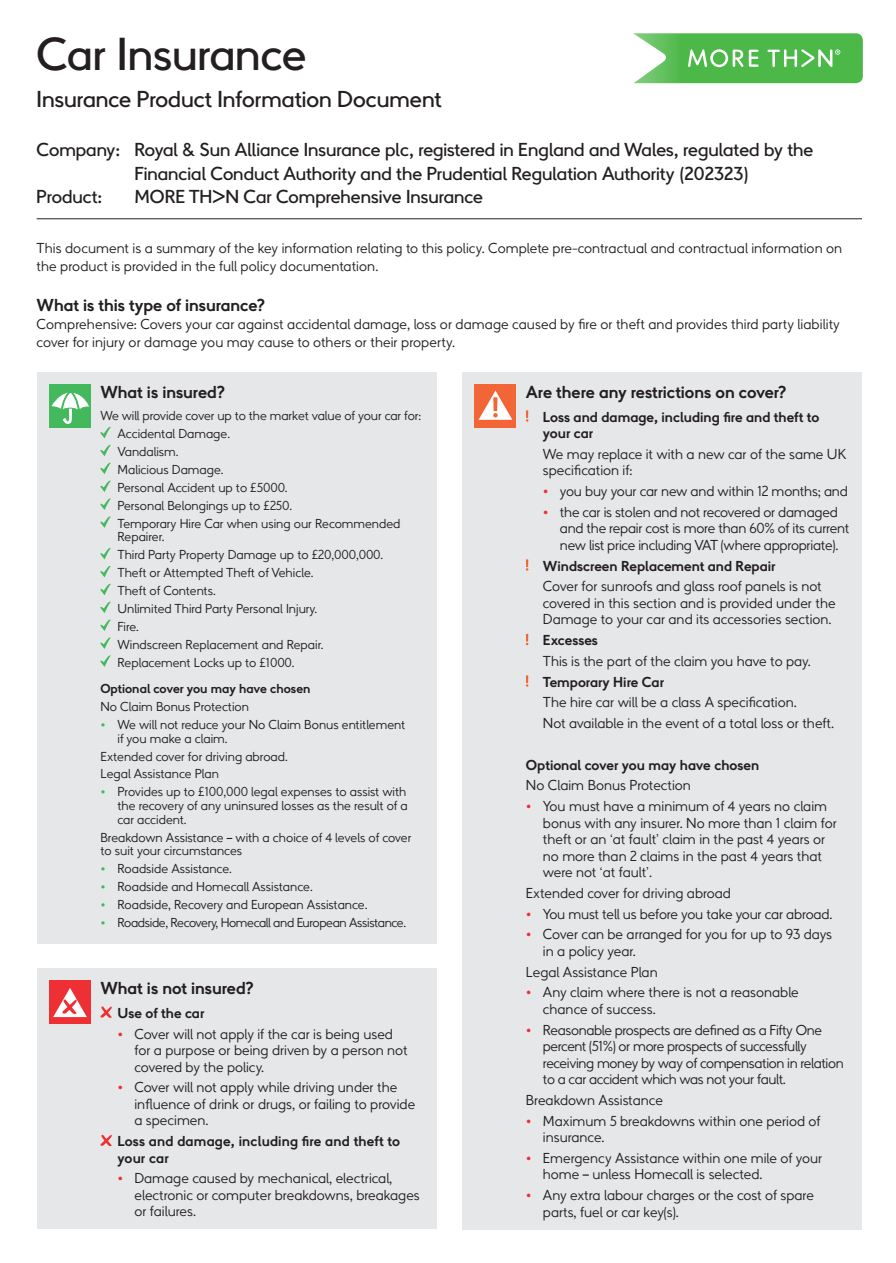
<style>
.page{position:relative;width:896px;height:1263px;background:#fff}
.page>*{position:absolute;margin:0;border:0;box-sizing:border-box;transform-origin:0 0}
.t1{font:48px "More Than Chevron";color:#231f20}
.t2{font:24px "More Than Chevron";color:#231f20}
.t3{font:19.5px "More Than Chevron";color:#231f20}
.t4{font:700 18px "More Than Chevron";letter-spacing:-.005em;color:#231f20}
.t5{font:300 15px/16.5px "More Than Chevron";color:#231f20}
.t6{font:700 15px/16.5px "More Than Chevron";color:#231f20}
.t7{font:300 15px/16.5px "More Than Chevron";letter-spacing:-.025em;color:#231f20}
.t8{font:300 13.5px/17.9px "More Than Chevron";color:#231f20}
.t9{font:300 13.5px "More Than Chevron";letter-spacing:-.025em;color:#231f20}
.t10{font:700 13.5px "More Than Chevron";color:#231f20}
.s1{color:#44b85c}
.s2{color:#ee3034}
</style>
<div class="page">
<hr style="left:37px;top:218px;width:824px;height:1px;background:#231f20">
<div style="left:37px;top:968px;width:399px;height:261px;background:#e6e7e9"></div>
<div style="left:49px;top:981px;width:42px;height:43px;background:#ee3034"></div>
<svg style="left:53px;top:988px;width:34px;height:29px"></svg>
<svg style="left:100px;top:1006px;width:12px;height:12px"></svg>
<svg style="left:100px;top:1134px;width:12px;height:12px"></svg>
<div style="left:462px;top:372px;width:399px;height:857px;background:#e6e7e9"></div>
<div style="left:475px;top:385px;width:41px;height:43px;background:#f26536"></div>
<svg style="left:478px;top:391px;width:34px;height:29px"></svg>
<svg style="left:526px;top:410px;width:2px;height:12px"></svg>
<svg style="left:526px;top:559px;width:2px;height:12px"></svg>
<svg style="left:526px;top:634px;width:2px;height:11px"></svg>
<svg style="left:526px;top:675px;width:2px;height:12px"></svg>
<svg style="left:633px;top:33px;width:229px;height:50px;background:#6ac467"></svg>
<div style="left:37px;top:372px;width:399px;height:571px;background:#e6e7e9"></div>
<div style="left:49px;top:385px;width:42px;height:43px;background:#44b85c"></div>
<svg style="left:51px;top:392px;width:38px;height:32px"></svg>
<svg style="left:100px;top:427px;width:11px;height:101px"></svg>
<svg style="left:100px;top:548px;width:11px;height:119px"></svg>
<h1 class="t1" style="left:37px;top:28px;width:271px">Car Insurance</h1>
<h2 class="t2" style="left:37px;top:86px;width:406px">Insurance Product Information Document</h2>
<h3 class="t3" style="left:37px;top:139px;width:778px">Company: Royal &amp; Sun Alliance Insurance plc, registered in England and Wales, regulated by the</h3>
<h3 class="t3" style="left:134px;top:162px;width:616px">Financial Conduct Authority and the Prudential Regulation Authority (202323)</h3>
<h3 class="t3" style="left:37px;top:186px;width:67px">Product:</h3>
<h3 class="t3" style="left:134px;top:186px;width:350px">MORE TH&gt;N Car Comprehensive Insurance</h3>
<p class="t5" style="left:37px;top:240px;width:807px;line-height:18px">This document is a summary of the key information relating to this policy. Complete pre-contractual and contractual information on the product is provided in the full policy documentation.</p>
<p class="t4" style="left:37px;top:295px;width:230px">What is this type of insurance?</p>
<p class="t5" style="left:37px;top:316px;width:804px;line-height:18px">Comprehensive: Covers your car against accidental damage, loss or damage caused by fire or theft and provides third party liability cover for injury or damage you may cause to others or their property.</p>
<p class="t4" style="left:100px;top:382px;width:126px">What is insured?</p>
<p class="t8" style="left:117px;top:407px;width:305px;text-indent:-17px">We will provide cover up to the market value of your car for:<br>Accidental Damage.<br>Vandalism.<br>Malicious Damage.<br>Personal Accident up to £5000.<br>Personal Belongings up to £250.<br>Temporary Hire Car when using our Recommended</p>
<p class="t8" style="left:117px;top:529px;width:267px">Repairer.<br>Third Party Property Damage up to £20,000,000.<br>Theft or Attempted Theft of Vehicle.<br>Theft of Contents.<br>Unlimited Third Party Personal Injury.<br>Fire.<br>Windscreen Replacement and Repair.<br>Replacement Locks up to £1000.</p>
<p class="t10" style="left:100px;top:681px;width:211px">Optional cover you may have chosen</p>
<p class="t8" style="left:100px;top:698px;width:150px">No Claim Bonus Protection</p>
<p class="t8" style="left:117px;top:718px;width:289px;line-height:13.6px;text-indent:-17px"><span class="s1">•</span> We will not reduce your No Claim Bonus entitlement if you make a claim.</p>
<p class="t8" style="left:100px;top:748px;width:189px">Extended cover for driving abroad.<br>Legal Assistance Plan</p>
<p class="t8" style="left:117px;top:785px;width:292px;line-height:13.6px;text-align:justify;text-indent:-17px"><span class="s1">•</span> Provides up to £100,000 legal expenses to assist with the recovery of any uninsured losses as the result of a car accident.</p>
<p class="t8" style="left:100px;top:831px;width:312px;line-height:13.6px">Breakdown Assistance – with a choice of 4 levels of cover to suit your circumstances</p>
<p class="t8" style="left:100px;top:860px;width:133px"><span class="s1">•</span> Roadside Assistance.</p>
<p class="t8" style="left:100px;top:878px;width:214px"><span class="s1">•</span> Roadside and Homecall Assistance.</p>
<p class="t8" style="left:100px;top:896px;width:268px"><span class="s1">•</span> Roadside, Recovery and European Assistance.</p>
<p class="t9" style="left:100px;top:915px;width:307px"><span class="s1">•</span> Roadside, Recovery, Homecall and European Assistance.</p>
<p class="t4" style="left:100px;top:979px;width:155px">What is not insured?</p>
<p class="t6" style="left:117px;top:1005px;width:88px">Use of the car</p>
<p class="t5" style="left:134px;top:1026px;width:274px;text-indent:-17px"><span class="s2">•</span> Cover will not apply if the car is being used for a purpose or being driven by a person not covered by the policy.</p>
<p class="t5" style="left:134px;top:1079px;width:282px;text-indent:-17px"><span class="s2">•</span> Cover will not apply while driving under the influence of drink or drugs, or failing to provide a specimen.</p>
<p class="t6" style="left:117px;top:1133px;width:284px">Loss and damage, including fire and theft to your car</p>
<p class="t5" style="left:134px;top:1170px;width:287px;text-indent:-17px"><span class="s2">•</span> Damage caused by mechanical, electrical, electronic or computer breakdowns, breakages or failures.</p>
<p class="t4" style="left:526px;top:382px;width:262px">Are there any restrictions on cover?</p>
<p class="t6" style="left:543px;top:409px;width:278px">Loss and damage, including fire and theft to your car</p>
<p class="t5" style="left:543px;top:446px;width:305px">We may replace it with a new car of the same UK specification if:</p>
<p class="t5" style="left:543px;top:483px;width:306px"><span class="s2">•</span> you buy your car new and within 12 months; and</p>
<p class="t5" style="left:560px;top:504px;width:291px;text-indent:-17px"><span class="s2">•</span> the car is stolen and not recovered or damaged and the repair cost is more than 60% of its current new list price including VAT (where appropriate).</p>
<p class="t6" style="left:543px;top:558px;width:234px">Windscreen Replacement and Repair</p>
<p class="t5" style="left:543px;top:579px;width:294px">Cover for sunroofs and glass roof panels is not covered in this section and is provided under the<br>Damage to your car and its accessories section.</p>
<p class="t6" style="left:543px;top:632px;width:57px">Excesses</p>
<p class="t5" style="left:543px;top:653px;width:269px">This is the part of the claim you have to pay.</p>
<p class="t6" style="left:543px;top:674px;width:123px">Temporary Hire Car</p>
<p class="t5" style="left:543px;top:693px;width:292px;line-height:20.7px">The hire car will be a class A specification.<br>Not available in the event of a total loss or theft.</p>
<p class="t6" style="left:526px;top:757px;width:235px">Optional cover you may have chosen</p>
<p class="t5" style="left:526px;top:778px;width:166px">No Claim Bonus Protection</p>
<p class="t5" style="left:543px;top:798px;width:295px;text-indent:-17px"><span class="s2">•</span> You must have a minimum of 4 years no claim bonus with any insurer. No more than 1 claim for theft or an ‘at fault’ claim in the past 4 years or no more than 2 claims in the past 4 years that were not ‘at fault’.</p>
<p class="t5" style="left:526px;top:885px;width:206px">Extended cover for driving abroad</p>
<p class="t5" style="left:526px;top:906px;width:308px"><span class="s2">•</span> You must tell us before you take your car abroad.</p>
<p class="t5" style="left:543px;top:927px;width:291px;text-indent:-17px"><span class="s2">•</span> Cover can be arranged for you for up to 93 days in a policy year.</p>
<p class="t5" style="left:526px;top:964px;width:133px">Legal Assistance Plan</p>
<p class="t5" style="left:543px;top:985px;width:257px;text-indent:-17px"><span class="s2">•</span> Any claim where there is not a reasonable chance of success.</p>
<p class="t7" style="left:543px;top:1022px;width:302px;text-indent:-17px"><span class="s2">•</span> Reasonable prospects are defined as a Fifty One percent (51%) or more prospects of successfully receiving money by way of compensation in relation to a car accident which was not your fault.</p>
<p class="t5" style="left:526px;top:1092px;width:138px">Breakdown Assistance</p>
<p class="t5" style="left:543px;top:1113px;width:279px;text-indent:-17px"><span class="s2">•</span> Maximum 5 breakdowns within one period of insurance.</p>
<p class="t5" style="left:543px;top:1150px;width:281px;text-indent:-17px"><span class="s2">•</span> Emergency Assistance within one mile of your home – unless Homecall is selected.</p>
<p class="t5" style="left:543px;top:1187px;width:272px;text-indent:-17px"><span class="s2">•</span> Any extra labour charges or the cost of spare parts, fuel or car key(s).</p>
</div>
